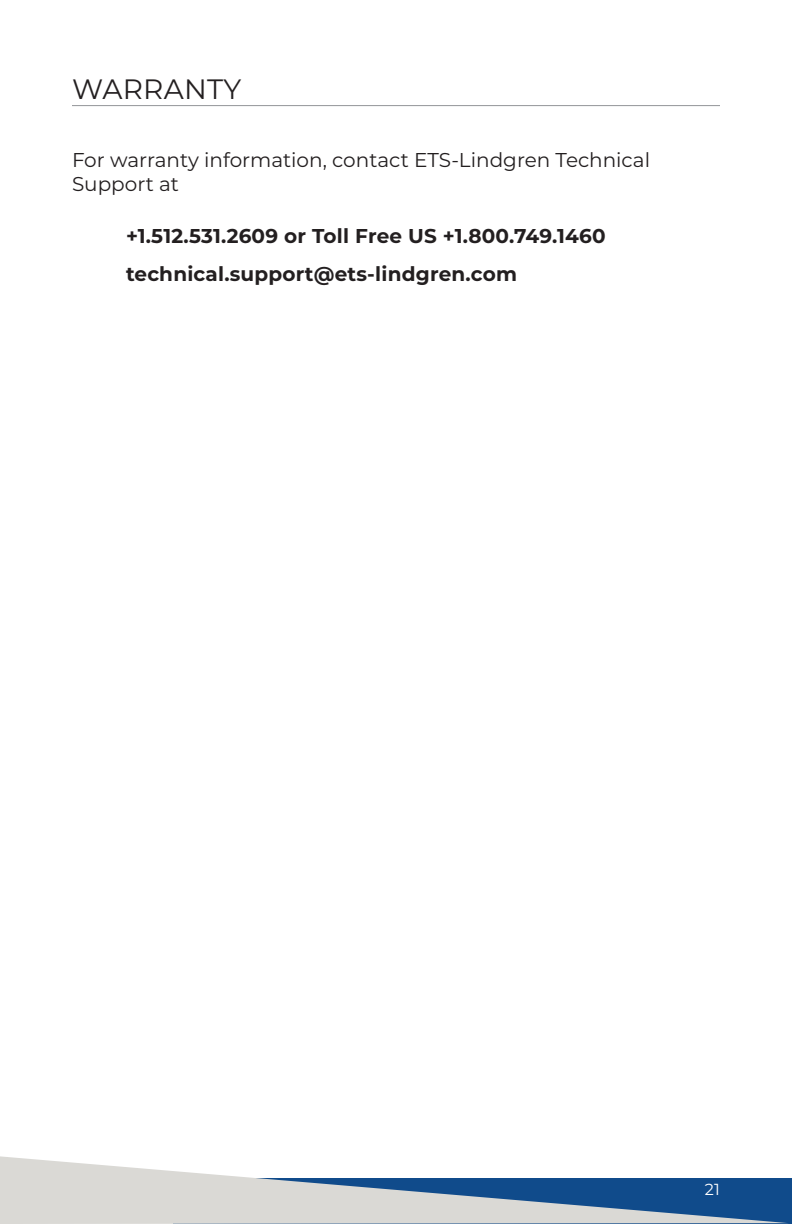
<style>
.page{position:relative;width:792px;height:1224px;background:#fff}
.page>*{position:absolute;margin:0;border:0;box-sizing:border-box;transform-origin:0 0}
.Header_1{font:28px "Montserrat";letter-spacing:.01em;color:#231f20}
.Body_Text_1{font:700 20px "Montserrat";letter-spacing:.01em;color:#231f20}
.heading_2{font:20px/24px "Montserrat";color:#231f20}
.t1{font:16px "Montserrat";color:#fff}
</style>
<div class="page">
<svg style="left:0;top:1156px;width:789px;height:68px;fill:#dad9d5"></svg>
<hr style="left:0;top:1178px;width:1px;height:46px;background:#104b8b">
<hr style="left:72px;top:105px;width:648px;height:1px;background:#939598">
<p class="Header_1" style="left:72px;top:70px;width:171px">WARRANTY</p>
<p class="heading_2" style="left:72px;top:147px;width:580px">For warranty information, contact ETS-Lindgren Technical<br>Support at</p>
<p class="Body_Text_1" style="left:126px;top:222px;width:481px">+1.512.531.2609 or Toll Free US +1.800.749.1460</p>
<p class="Body_Text_1" style="left:126px;top:260px;width:393px">technical.support@ets-lindgren.com</p>
<p class="t1" style="left:705px;top:1179px;width:17px">21</p>
</div>
